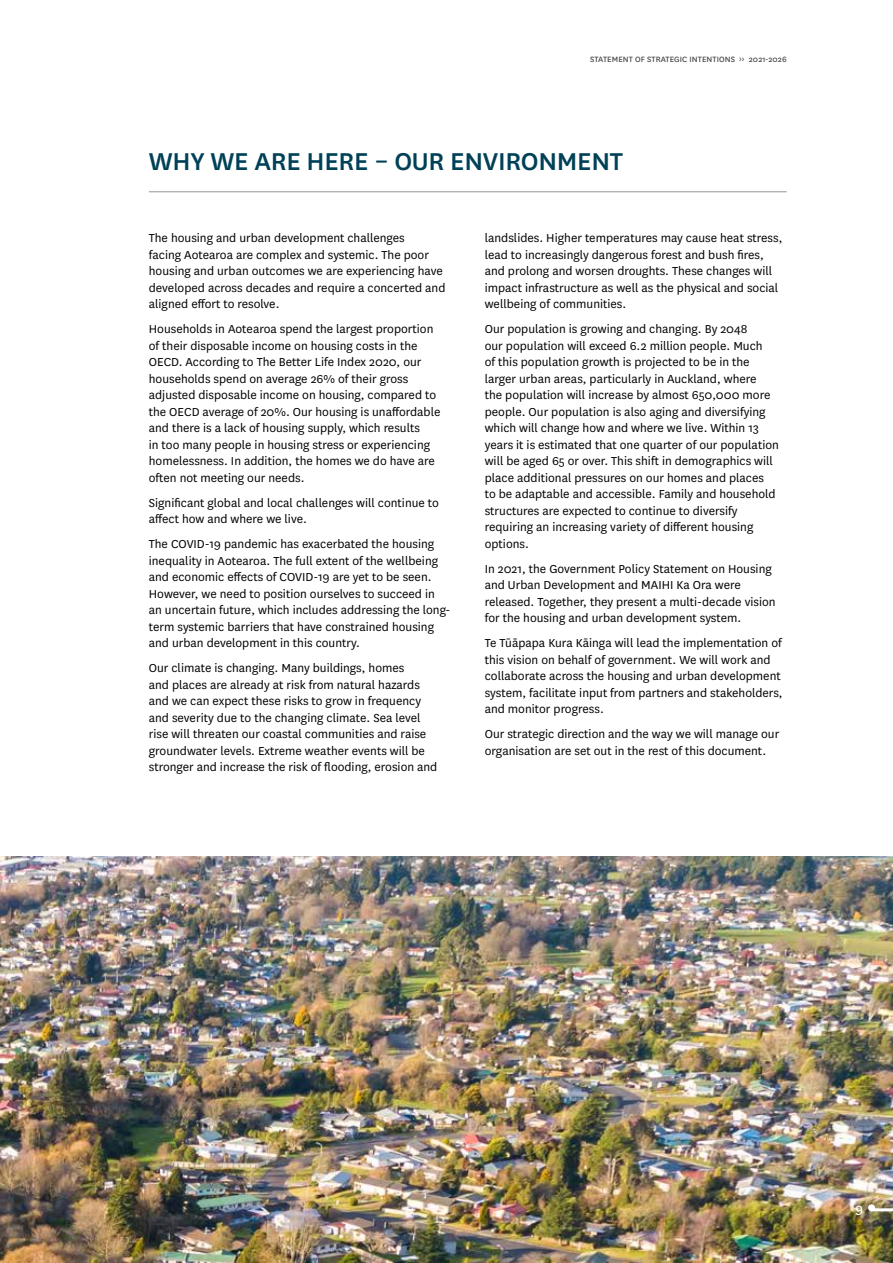
<style>
.page{position:relative;width:893px;height:1263px;background:#fff}
.page>*{position:absolute;margin:0;border:0;box-sizing:border-box;transform-origin:0 0}
.t1{font:500 28.5px "National";letter-spacing:-.01em;color:#004158}
.t2{font:15px "National";color:#fff}
.t3{font:13.5px/16.5px "National";color:#000}
.t4{font:9px "National";letter-spacing:.01em;color:#414042}
</style>
<div class="page">
<img style="left:0;top:857px;width:893px;height:406px">
<hr style="left:149px;top:191px;width:638px;height:1px;background:#939598">
<div style="left:868px;top:1204px;width:7px;height:7px;background:#fff;border-radius:50%"></div>
<hr style="left:872px;top:1208px;width:21px;height:3px;background:#fff">
<p class="t4" style="left:590px;top:54px;width:198px">STATEMENT OF STRATEGIC INTENTIONS ›› 2021-2026</p>
<h1 class="t1" style="left:149px;top:142px;width:476px">WHY WE ARE HERE – OUR ENVIRONMENT</h1>
<p class="t3" style="left:149px;top:229px;width:298px">The housing and urban development challenges<br>facing Aotearoa are complex and systemic. The poor housing and urban outcomes we are experiencing have developed across decades and require a concerted and aligned effort to resolve.</p>
<p class="t3" style="left:149px;top:320px;width:293px">Households in Aotearoa spend the largest proportion of their disposable income on housing costs in the OECD. According to The Better Life Index 2020, our households spend on average 26% of their gross adjusted disposable income on housing, compared to the OECD average of 20%. Our housing is unaffordable and there is a lack of housing supply, which results<br>in too many people in housing stress or experiencing homelessness. In addition, the homes we do have are often not meeting our needs.</p>
<p class="t3" style="left:149px;top:494px;width:292px">Significant global and local challenges will continue to affect how and where we live.</p>
<p class="t3" style="left:149px;top:535px;width:303px">The COVID-19 pandemic has exacerbated the housing inequality in Aotearoa. The full extent of the wellbeing and economic effects of COVID-19 are yet to be seen.<br>However, we need to position ourselves to succeed in an uncertain future, which includes addressing the long&shy;term systemic barriers that have constrained housing and urban development in this country.</p>
<p class="t3" style="left:149px;top:659px;width:290px">Our climate is changing. Many buildings, homes<br>and places are already at risk from natural hazards and we can expect these risks to grow in frequency and severity due to the changing climate. Sea level rise will threaten our coastal communities and raise groundwater levels. Extreme weather events will be stronger and increase the risk of flooding, erosion and</p>
<p class="t3" style="left:485px;top:229px;width:299px">landslides. Higher temperatures may cause heat stress, lead to increasingly dangerous forest and bush fires, and prolong and worsen droughts. These changes will impact infrastructure as well as the physical and social wellbeing of communities.</p>
<p class="t3" style="left:485px;top:320px;width:296px">Our population is growing and changing. By 2048<br>our population will exceed 6.2 million people. Much<br>of this population growth is projected to be in the larger urban areas, particularly in Auckland, where<br>the population will increase by almost 650,000 more people. Our population is also aging and diversifying which will change how and where we live. Within 13 years it is estimated that one quarter of our population will be aged 65 or over. This shift in demographics will place additional pressures on our homes and places<br>to be adaptable and accessible. Family and household structures are expected to continue to diversify requiring an increasing variety of different housing options.</p>
<p class="t3" style="left:485px;top:559px;width:292px">In 2021, the Government Policy Statement on Housing and Urban Development and MAIHI Ka Ora were released. Together, they present a multi-decade vision for the housing and urban development system.</p>
<p class="t3" style="left:485px;top:634px;width:299px">Te Tūāpapa Kura Kāinga will lead the implementation of this vision on behalf of government. We will work and collaborate across the housing and urban development system, facilitate input from partners and stakeholders, and monitor progress.</p>
<p class="t3" style="left:485px;top:725px;width:296px">Our strategic direction and the way we will manage our organisation are set out in the rest of this document.</p>
<p class="t2" style="left:855px;top:1199px;width:9px">9</p>
</div>
